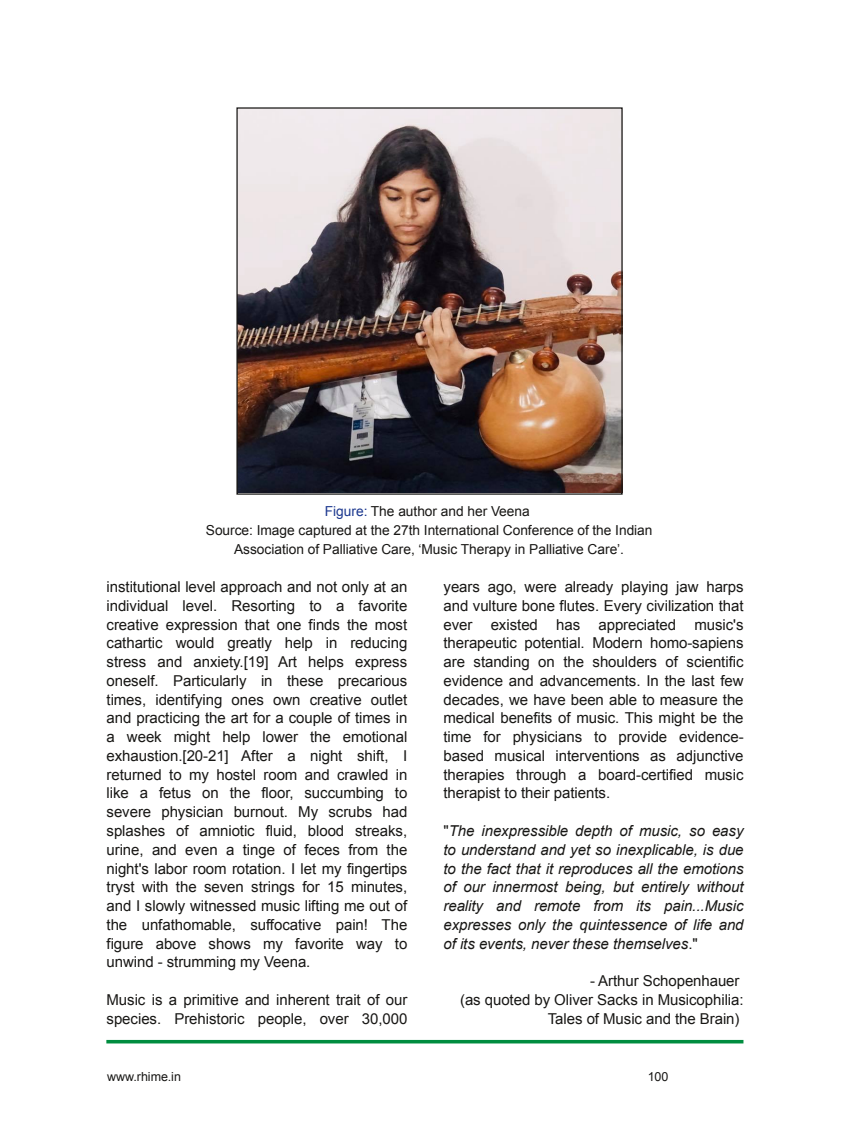
<style>
.page{position:relative;width:851px;height:1124px;background:#fff}
.page>*{position:absolute;margin:0;border:0;box-sizing:border-box;transform-origin:0 0}
.t1{font:15px/18.8px "Arial";letter-spacing:-.005em;color:#181715;text-align:justify}
.t2{font:italic 15px/18.8px "Arial";letter-spacing:-.005em;color:#181715;text-align:justify}
.t3{font:13.75px/18.8px "Arial";color:#181715;text-align:center}
.t4{font:12.5px "Arial";letter-spacing:-.005em;color:#181715}
.s1{color:#1c388f}
.s2{font-style:normal}
</style>
<div class="page">
<img style="left:238px;top:109px;width:382px;height:383px">
<div style="left:236px;top:107px;width:386px;height:387px;border:1px solid #181715"></div>
<svg style="left:106px;top:1039px;width:637px;height:4px;background:#3ba76b"></svg>
<p class="t3" style="left:206px;top:502px;width:448px"><span class="s1">Figure:</span> The author and her Veena<br>Source: Image captured at the 27th International Conference of the Indian<br>Association of Palliative Care, ‘Music Therapy in Palliative Care’.</p>
<p class="t1" style="left:106px;top:577px;width:302px">institutional level approach and not only at an individual level. Resorting to a favorite creative expression that one finds the most cathartic would greatly help in reducing stress and anxiety.[19] Art helps express oneself. Particularly in these precarious times, identifying ones own creative outlet and practicing the art for a couple of times in a week might help lower the emotional exhaustion.[20-21] After a night shift, I returned to my hostel room and crawled in like a fetus on the floor, succumbing to severe physician burnout. My scrubs had splashes of amniotic fluid, blood streaks, urine, and even a tinge of feces from the night's labor room rotation. I let my fingertips tryst with the seven strings for 15 minutes, and I slowly witnessed music lifting me out of the unfathomable, suffocative pain! The figure above shows my favorite way to unwind - strumming my Veena.</p>
<p class="t1" style="left:106px;top:990px;width:302px">Music is a primitive and inherent trait of our species. Prehistoric people, over 30,000</p>
<p class="t1" style="left:443px;top:577px;width:301px">years ago, were already playing jaw harps and vulture bone flutes. Every civilization that ever existed has appreciated music's therapeutic potential. Modern homo-sapiens are standing on the shoulders of scientific evidence and advancements. In the last few decades, we have been able to measure the medical benefits of music. This might be the time for physicians to provide evidence&shy;based musical interventions as adjunctive therapies through a board-certified music therapist to their patients.</p>
<p class="t2" style="left:443px;top:821px;width:301px"><span class="s2">"</span>The inexpressible depth of music, so easy to understand and yet so inexplicable, is due to the fact that it reproduces all the emotions of our innermost being, but entirely without reality and remote from its pain...Music expresses only the quintessence of life and of its events, never these themselves<span class="s2">."</span></p>
<p class="t1" style="left:460px;top:971px;width:285px;text-align:right">- Arthur Schopenhauer<br>(as quoted by Oliver Sacks in Musicophilia:<br>Tales of Music and the Brain)</p>
<p class="t4" style="left:107px;top:1069px;width:75px">www.rhime.in</p>
<p class="t4" style="left:647px;top:1069px;width:22px">100</p>
</div>
